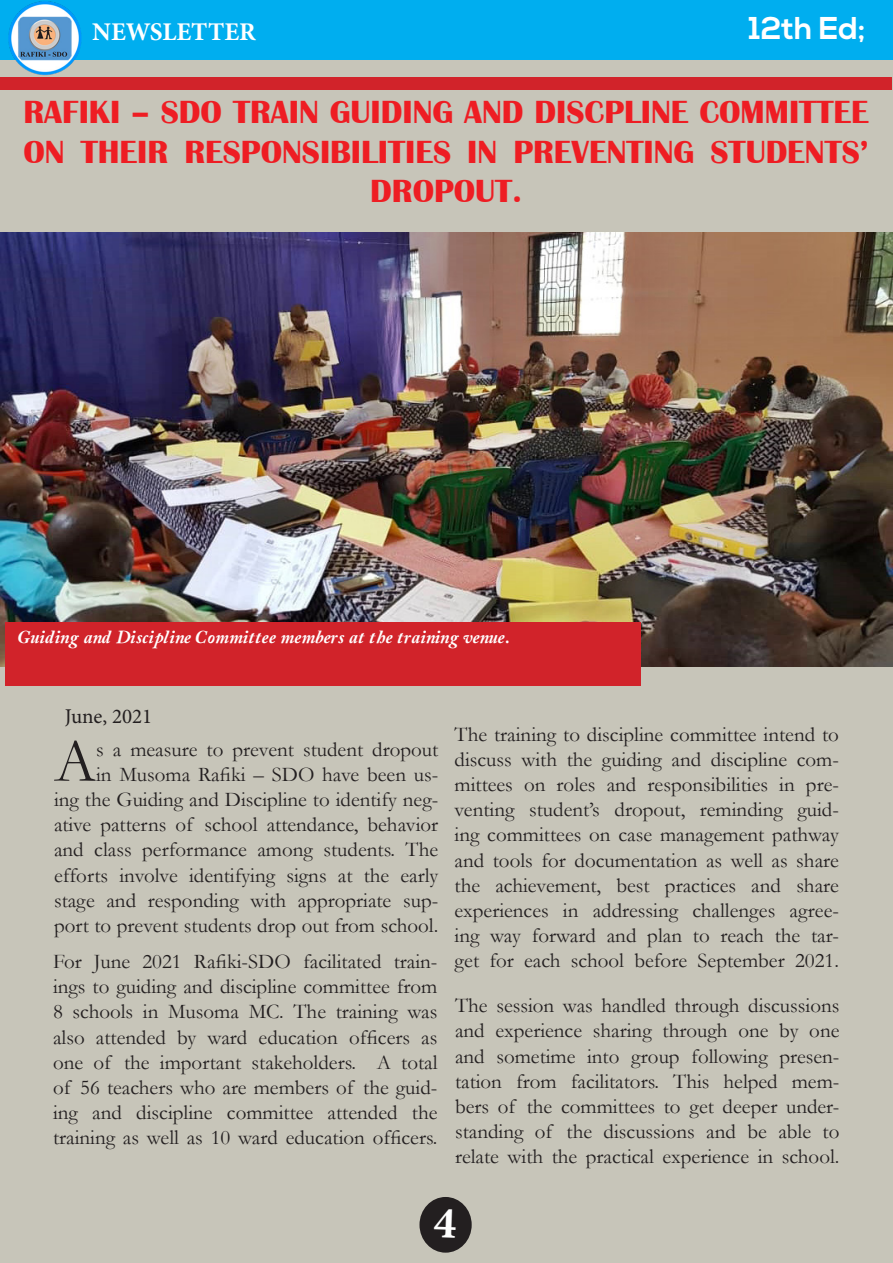
<style>
.page{position:relative;width:893px;height:1263px;background:#fff}
.page>*{position:absolute;margin:0;border:0;box-sizing:border-box;transform-origin:0 0}
.t1{font:61.35px "Garamond";color:#231f20}
.t2{font:700 33px/39.6px "Britannic";color:#ee1d23;text-align:center}
.t3{font:700 31.5px "Nexa";color:#fff}
.t4{font:700 25.5px "Minion Pro";color:#fff}
.t5{font:21px/25.2px "Garamond";color:#231f20;text-align:justify}
.t6{font:21px "Minion Pro";color:#231f20}
.t7{font:18px "Caslon Black SSK Italic";color:#fff}
</style>
<div class="page">
<div style="left:0;top:57px;width:893px;height:1206px;background:#c7c5b9"></div>
<div style="left:0;top:1px;width:893px;height:59px;background:#00aeef"></div>
<div style="left:419px;top:1197px;width:53px;height:56px;background:#231f20;border-radius:50%"></div>
<img style="left:8px;top:0;width:74px;height:76px">
<div style="left:1px;top:77px;width:891px;height:13px;background:#d1232a"></div>
<img style="left:0;top:232px;width:893px;height:434px">
<div style="left:5px;top:622px;width:636px;height:64px;background:#d1232a"></div>
<p class="t4" style="left:92px;top:14px;width:165px">NEWSLETTER</p>
<p class="t3" style="left:749px;top:10px;width:119px">12th Ed;</p>
<p class="t2" style="left:23px;top:93px;width:847px">RAFIKI – SDO TRAIN GUIDING AND DISCPLINE COMMITTEE<br>ON THEIR RESPONSIBILITIES IN PREVENTING STUDENTS’<br>DROPOUT.</p>
<p class="t7" style="left:18px;top:626px;width:493px">Guiding and Discipline Committee members at the training venue.</p>
<p class="t6" style="left:65px;top:704px;width:89px">June, 2021</p>
<p class="t1" style="left:54px;top:720px;width:43px">A</p>
<p class="t5" style="left:54px;top:736px;width:386px;text-align:right">s a measure to prevent student dropout<br>in Musoma Rafiki – SDO have been us-<br>ing the Guiding and Discipline to identify neg&shy;ative patterns of school attendance, behavior and class performance among students. The efforts involve identifying signs at the early stage and responding with appropriate sup&shy;port to prevent students drop out from school.</p>
<p class="t5" style="left:53px;top:948px;width:386px">For June 2021 Rafiki-SDO facilitated train&shy;ings to guiding and discipline committee from 8 schools in Musoma MC. The training was also attended by ward education officers as one of the important stakeholders. A total of 56 teachers who are members of the guid&shy;ing and discipline committee attended the training as well as 10 ward education officers.</p>
<p class="t5" style="left:454px;top:721px;width:386px">The training to discipline committee intend to discuss with the guiding and discipline com&shy;mittees on roles and responsibilities in pre&shy;venting student’s dropout, reminding guid&shy;ing committees on case management pathway and tools for documentation as well as share the achievement, best practices and share experiences in addressing challenges agree&shy;ing way forward and plan to reach the tar&shy;get for each school before September 2021.</p>
<p class="t5" style="left:455px;top:992px;width:386px">The session was handled through discussions and experience sharing through one by one and sometime into group following presen&shy;tation from facilitators. This helped mem&shy;bers of the committees to get deeper under&shy;standing of the discussions and be able to relate with the practical experience in school.</p>
</div>
